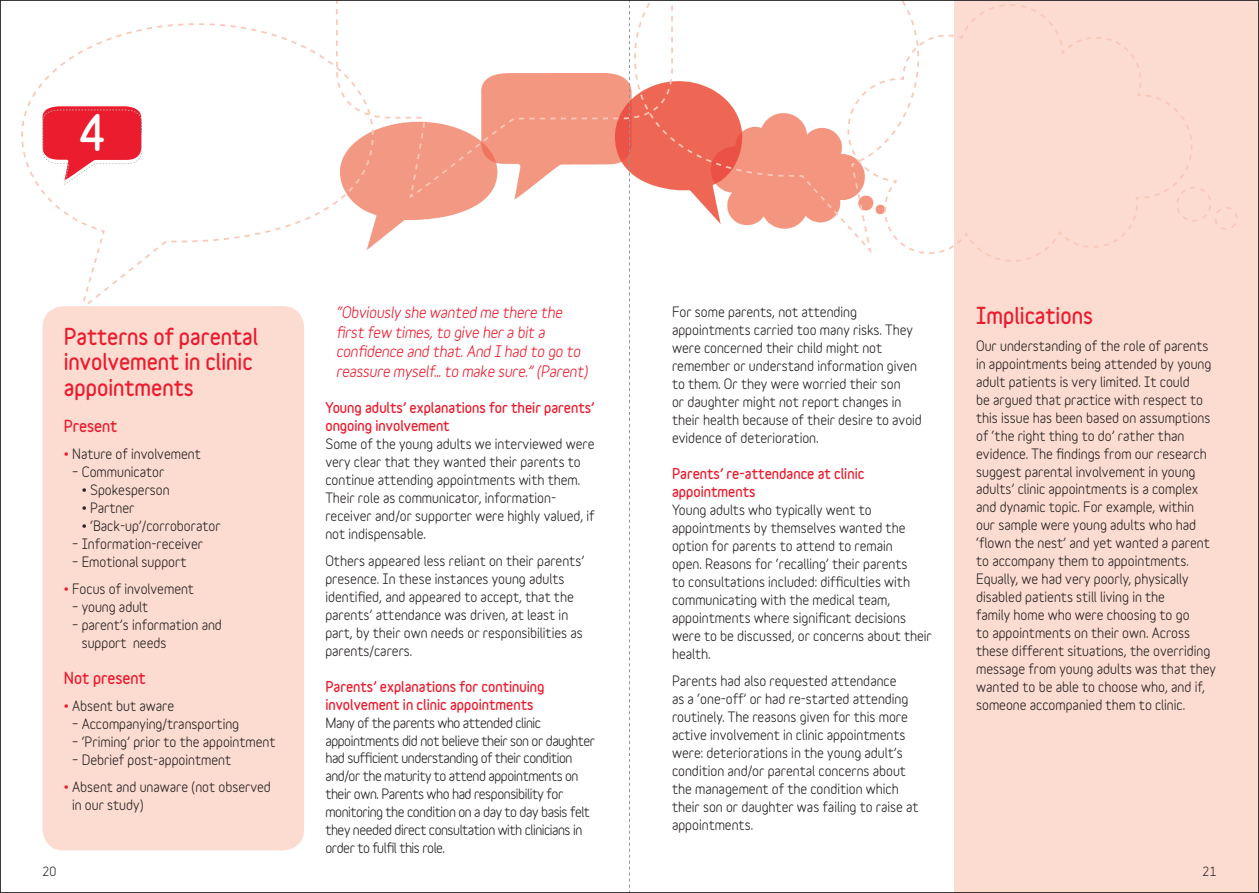
<style>
.page{position:relative;width:1259px;height:893px;background:#fff}
.page>*{position:absolute;margin:0;border:0;box-sizing:border-box;transform-origin:0 0}
.t1{font:900 45px "Variable";color:#fff}
.t2{font:900 21px/25.5px "Variable";color:#ea1c2e}
.t3{font:italic 700 15px/19.5px "Variable";letter-spacing:-.01em;color:#ea1c2e}
.t4{font:900 15px "Variable";color:#ea1c2e}
.t5{font:700 13.5px/18px "Variable";color:#231f20}
.t6{font:700 13.5px/18px "Variable";letter-spacing:-.03em;color:#231f20}
.t7{font:900 13.5px/18px "Variable";color:#ea1c2e}
.t8{font:700 12px "Variable";color:#231f20}
.s1{color:#ea1c2e}
</style>
<div class="page">
<img style="left:374px;top:161px;width:332px;height:84px">
<div style="left:955px;top:0;width:304px;height:893px;background:#fcdcd1"></div>
<svg style="left:409px;top:194px;width:4px;height:4px"></svg>
<svg style="left:336px;top:2px;width:337px;height:191px"></svg>
<svg style="left:27px;top:23px;width:343px;height:88px"></svg>
<svg style="left:21px;top:111px;width:353px;height:193px"></svg>
<svg style="left:634px;top:2px;width:271px;height:159px"></svg>
<svg style="left:706px;top:4px;width:531px;height:258px"></svg>
<div style="left:43px;top:306px;width:261px;height:544px;background:#fcdcd1;border-radius:21px"></div>
<svg style="left:629px;top:2px;width:1px;height:889px"></svg>
<h1 class="t1" style="left:79px;top:104px;width:29px">4</h1>
<h2 class="t2" style="left:64px;top:323px;width:196px">Patterns of parental involvement in clinic appointments</h2>
<p class="t4" style="left:64px;top:416px;width:55px">Present</p>
<p class="t5" style="left:64px;top:445px;width:138px"><span class="s1">•</span> Nature of involvement</p>
<p class="t5" style="left:72px;top:463px;width:94px">– Communicator</p>
<p class="t5" style="left:82px;top:481px;width:89px">• Spokesperson</p>
<p class="t5" style="left:82px;top:499px;width:54px">• Partner</p>
<p class="t5" style="left:82px;top:516px;width:140px">• ‘Back-up’/corroborator</p>
<p class="t5" style="left:72px;top:534px;width:132px">– Information-receiver</p>
<p class="t5" style="left:72px;top:552px;width:116px">– Emotional support</p>
<p class="t5" style="left:64px;top:579px;width:132px"><span class="s1">•</span> Focus of involvement</p>
<p class="t5" style="left:72px;top:597px;width:78px">– young adult</p>
<p class="t5" style="left:82px;top:615px;width:142px;text-indent:-10px">– parent’s information and support needs</p>
<p class="t4" style="left:64px;top:668px;width:83px">Not present</p>
<p class="t5" style="left:64px;top:697px;width:112px"><span class="s1">•</span> Absent but aware</p>
<p class="t5" style="left:72px;top:715px;width:168px">– Accompanying/transporting</p>
<p class="t5" style="left:72px;top:733px;width:205px">– ‘Priming’ prior to the appointment</p>
<p class="t5" style="left:72px;top:751px;width:160px">– Debrief post-appointment</p>
<p class="t5" style="left:72px;top:778px;width:200px;text-indent:-8px"><span class="s1">•</span> Absent and unaware (not observed in our study)</p>
<p class="t3" style="left:336px;top:302px;width:253px">“Obviously she wanted me there the first few times, to give her a bit a confidence and that. And I had to go to reassure myself… to make sure.” (Parent)</p>
<p class="t7" style="left:325px;top:398px;width:271px">Young adults’ explanations for their parents’ ongoing involvement</p>
<p class="t5" style="left:325px;top:434px;width:271px">Some of the young adults we interviewed were very clear that they wanted their parents to continue attending appointments with them.<br>Their role as communicator, information&shy;receiver and/or supporter were highly valued, if not indispensable.</p>
<p class="t5" style="left:325px;top:551px;width:260px">Others appeared less reliant on their parents’ presence. In these instances young adults identified, and appeared to accept, that the parents’ attendance was driven, at least in part, by their own needs or responsibilities as parents/carers.</p>
<p class="t7" style="left:325px;top:677px;width:221px">Parents’ explanations for continuing involvement in clinic appointments</p>
<p class="t6" style="left:325px;top:713px;width:271px">Many of the parents who attended clinic appointments did not believe their son or daughter had sufficient understanding of their condition and/or the maturity to attend appointments on their own. Parents who had responsibility for monitoring the condition on a day to day basis felt they needed direct consultation with clinicians in order to fulfil this role.</p>
<p class="t5" style="left:672px;top:302px;width:251px">For some parents, not attending appointments carried too many risks. They were concerned their child might not remember or understand information given to them. Or they were worried their son<br>or daughter might not report changes in their health because of their desire to avoid evidence of deterioration.</p>
<p class="t7" style="left:672px;top:464px;width:194px">Parents’ re-attendance at clinic appointments</p>
<p class="t5" style="left:672px;top:500px;width:261px">Young adults who typically went to appointments by themselves wanted the option for parents to attend to remain<br>open. Reasons for ‘recalling’ their parents<br>to consultations included: difficulties with communicating with the medical team, appointments where significant decisions were to be discussed, or concerns about their health.</p>
<p class="t5" style="left:672px;top:671px;width:248px">Parents had also requested attendance<br>as a ‘one-off’ or had re-started attending routinely. The reasons given for this more active involvement in clinic appointments were: deteriorations in the young adult’s condition and/or parental concerns about the management of the condition which their son or daughter was failing to raise at appointments.</p>
<h2 class="t2" style="left:976px;top:302px;width:118px">Implications</h2>
<p class="t5" style="left:976px;top:336px;width:241px">Our understanding of the role of parents in appointments being attended by young adult patients is very limited. It could<br>be argued that practice with respect to this issue has been based on assumptions of ‘the right thing to do’ rather than evidence. The findings from our research suggest parental involvement in young adults’ clinic appointments is a complex and dynamic topic. For example, within our sample were young adults who had ‘flown the nest’ and yet wanted a parent to accompany them to appointments.<br>Equally, we had very poorly, physically disabled patients still living in the<br>family home who were choosing to go<br>to appointments on their own. Across these different situations, the overriding message from young adults was that they wanted to be able to choose who, and if, someone accompanied them to clinic.</p>
<p class="t8" style="left:43px;top:865px;width:15px">20</p>
<p class="t8" style="left:1202px;top:865px;width:15px">21</p>
</div>
